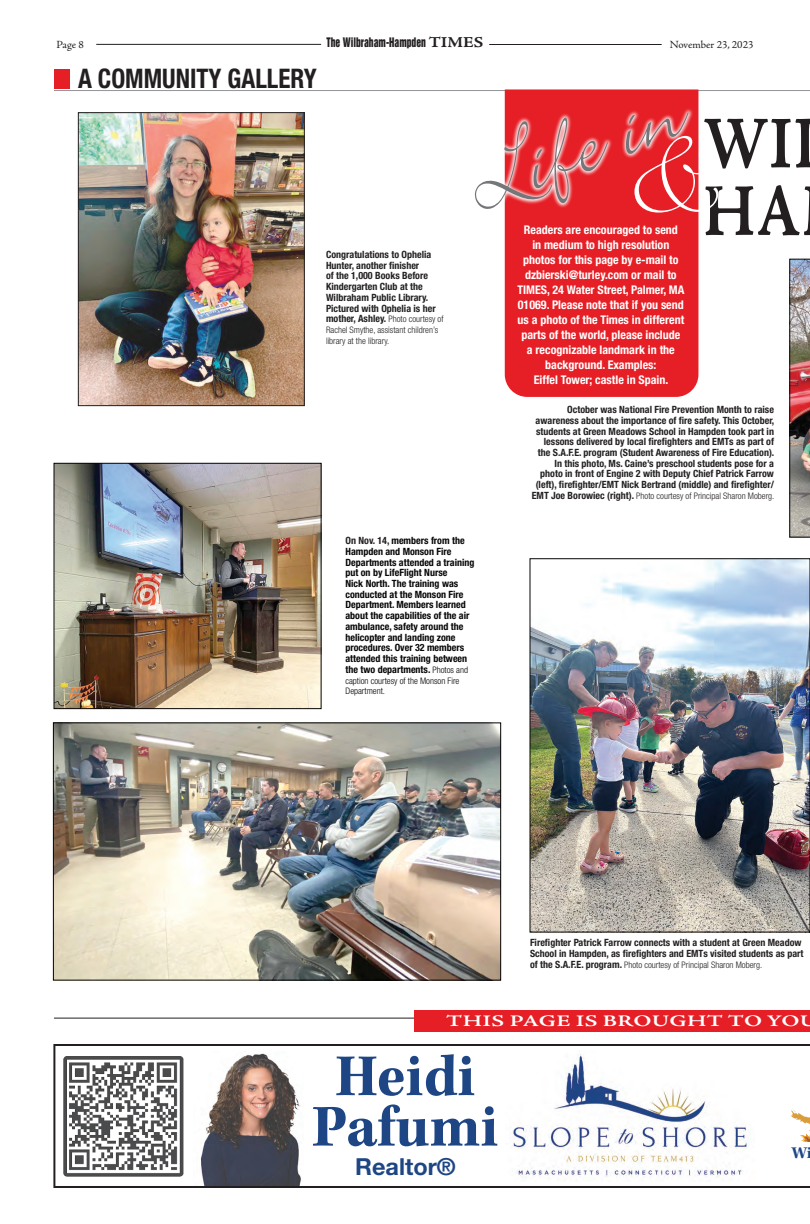
<style>
.page{position:relative;width:810px;height:1224px;background:#fff}
.page>*{position:absolute;margin:0;border:0;box-sizing:border-box;transform-origin:0 0}
.t1{font:73.7px "Adobe Jenson Pro Bold Capt";color:#231f20;scale:.81 1}
.t2{font:700 61px/50.5px "Kepler Std";color:#1e4685;text-align:center;scale:.96 1}
.times_-_subhead{font:700 condensed 27px "Helvetica Neue LT Std";color:#231f20;scale:.93 1}
.t3{font:700 23.5px "Helvetica Neue LT Std";color:#1e4685}
.t4{font:700 16.8px "Kepler Std";color:#1e4685}
.t5{font:16px "Adobe Jenson Pro Semibold Capt";letter-spacing:.01em;color:#fff;scale:1.38 1}
.times_-_center_2{font:700 condensed 12px/15px "Helvetica Neue LT Std";color:#fff;text-align:center}
.t6{font:12px "Helvetica Inserat LT Std";color:#231f20;scale:.8 1}
.t7{font:11px "Adobe Jenson Pro";color:#231f20}
.times_-_cutline{font:700 condensed 10px/10.7px "Helvetica Neue LT Std";color:#231f20}
.times_-_cutline-2{font:700 condensed 10px/10.7px "Helvetica Neue LT Std";color:#050505}
.times_-_cutline-3{font:300 condensed 9px/10.8px "Helvetica Neue LT Std";color:#231f20}
.times_-_cutline-4{font:300 condensed 9px/10.8px "Helvetica Neue LT Std";color:#050505}
.s1{font-family:"Adobe Jenson Pro Bold Capt";font-size:15px}
.s2{font-weight:700;font-size:10px}
.s3{color:#231f20}
.s4{font-weight:300;font-size:9px}
</style>
<div class="page">
<hr style="left:96px;top:44px;width:225px;height:1px;background:#231f20">
<hr style="left:489px;top:44px;width:173px;height:1px;background:#231f20">
<svg style="left:53px;top:1044px;width:757px;height:144px"></svg>
<svg style="left:791px;top:1110px;width:19px;height:32px"></svg>
<hr style="left:54px;top:90px;width:756px;height:1px;background:#939598">
<div style="left:54px;top:69px;width:15px;height:19px;background:#e61e25"></div>
<div style="left:505px;top:231px;width:193px;height:166px;background:#e61e25"></div>
<svg style="left:474px;top:89px;width:225px;height:142px;background:#e6555a"></svg>
<hr style="left:54px;top:1018px;width:756px;height:1px;background:#231f20">
<div style="left:414px;top:1010px;width:396px;height:21px;background:#e61e25"></div>
<img style="left:790px;top:259px;width:20px;height:278px">
<img style="left:532px;top:560px;width:276px;height:370px">
<div style="left:530px;top:558px;width:280px;height:374px;border:1px solid #050505"></div>
<img style="left:56px;top:465px;width:263px;height:242px">
<div style="left:54px;top:463px;width:267px;height:246px;border:1px solid #050505"></div>
<img style="left:55px;top:725px;width:444px;height:253px">
<div style="left:53px;top:723px;width:448px;height:257px;border:1px solid #050505"></div>
<img style="left:80px;top:114px;width:223px;height:290px">
<div style="left:78px;top:112px;width:227px;height:294px;border:1px solid #231f20"></div>
<p class="t7" style="left:56px;top:38px;width:29px">Page 8</p>
<p class="t6" style="left:327px;top:35px;width:198px">The Wilbraham-Hampden <span class="s1">TIMES</span></p>
<p class="t7" style="left:670px;top:38px;width:85px">November 23, 2023</p>
<p class="times_-_subhead" style="left:78px;top:62px;width:258px">A COMMUNITY GALLERY</p>
<p class="times_-_cutline" style="left:326px;top:249px;width:111px">Congratulations to Ophelia<br>Hunter, another finisher<br>of the 1,000 Books Before<br>Kindergarten Club at the<br>Wilbraham Public Library.<br>Pictured with Ophelia is her</p>
<p class="times_-_cutline-3" style="left:326px;top:314px;width:119px"><span class="s2">mother, Ashley.</span> Photo courtesy of<br>Rachel Smythe, assistant children’s library at the library.</p>
<p class="times_-_cutline-2" style="left:346px;top:535px;width:130px"><span class="s3">On Nov. 14,</span> members from the<br>Hampden and Monson Fire<br>Departments attended a training put on by LifeFlight Nurse<br>Nick North. The training was conducted at the Monson Fire<br>Department. Members learned about the capabilities of the air ambulance, safety around the helicopter and landing zone procedures. Over 32 members attended this training between the two departments. <span class="s4">Photos and</span></p>
<p class="times_-_cutline-4" style="left:346px;top:675px;width:115px">caption courtesy of the Monson Fire<br>Department.</p>
<p class="times_-_center_2" style="left:517px;top:222px;width:169px">Readers are encouraged to send<br>in medium to high resolution photos for this page by e-mail to dzbierski@turley.com or mail to<br>TIMES, 24 Water Street, Palmer, MA<br>01069. Please note that if you send us a photo of the Times in different parts of the world, please include a recognizable landmark in the background. Examples:</p>
<p class="times_-_center_2" style="left:534px;top:372px;width:136px">Eiffel Tower; castle in Spain.</p>
<p class="t1" style="left:703px;top:100px;width:112px">WI</p>
<p class="t1" style="left:703px;top:168px;width:122px">HA</p>
<p class="times_-_cutline" style="left:536px;top:404px;width:240px;text-align:right">October was National Fire Prevention Month to raise awareness about the importance of fire safety. This October, students at Green Meadows School in Hampden took part in lessons delivered by local firefighters and EMTs as part of the S.A.F.E. program (Student Awareness of Fire Education).<br>In this photo, Ms. Caine’s preschool students pose for a photo in front of Engine 2 with Deputy Chief Patrick Farrow (left), firefighter/EMT Nick Bertrand (middle) and firefighter/</p>
<p class="times_-_cutline-3" style="left:532px;top:490px;width:244px"><span class="s2">EMT Joe Borowiec (right).</span> Photo courtesy of Principal Sharon Moberg.</p>
<p class="times_-_cutline" style="left:530px;top:937px;width:275px">Firefighter Patrick Farrow connects with a student at Green Meadow<br>School in Hampden, as firefighters and EMTs visited students as part</p>
<p class="times_-_cutline-3" style="left:530px;top:959px;width:234px"><span class="s2">of the S.A.F.E. program.</span> Photo courtesy of Principal Sharon Moberg.</p>
<p class="t5" style="left:446px;top:1011px;width:270px">THIS PAGE IS BROUGHT TO YOU</p>
<p class="t2" style="left:312px;top:1053px;width:195px">Heidi<br>Pafumi</p>
<p class="t3" style="left:355px;top:1152px;width:102px">Realtor®</p>
<p class="t4" style="left:791px;top:1143px;width:22px">Wi</p>
</div>
